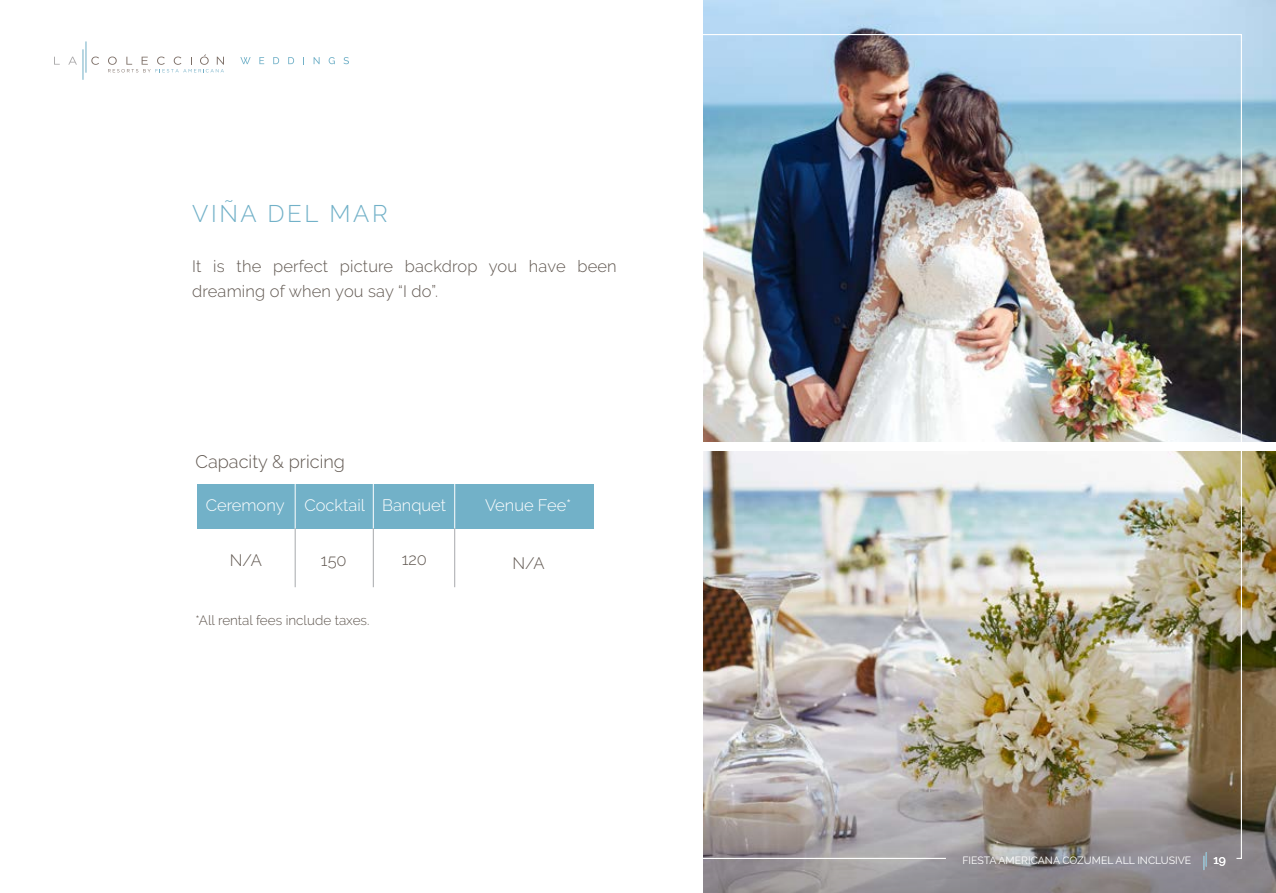
<style>
.page{position:relative;width:1276px;height:893px;background:#fff}
.page>*{position:absolute;margin:0;border:0;box-sizing:border-box;transform-origin:0 0}
.t1{font:300 24px "Raleway";letter-spacing:.11em;color:#72b1c8}
.t2{font:300 18.15px "Raleway";color:#615851}
.t3{font:300 16.5px/25.5px "Raleway";letter-spacing:.01em;color:#615851}
.t4{font:300 16.5px "Raleway";color:#fff}
.t5{font:300 13.5px "Raleway";color:#615851}
.t6{font:500 12px "Raleway";color:#fff}
.t7{font:10.5px "Raleway";color:#fff}
</style>
<div class="page">
<img style="left:1242px;top:451px;width:34px;height:324px">
<svg style="left:703px;top:0;width:573px;height:442px;background:#97acb9"></svg>
<svg style="left:703px;top:775px;width:573px;height:118px;background:#8c8789"></svg>
<svg style="left:1203px;top:859px;width:3px;height:11px"></svg>
<img style="left:54px;top:33px;width:1188px;height:826px">
<h1 class="t1" style="left:192px;top:200px;width:197px">VIÑA DEL MAR</h1>
<p class="t3" style="left:192px;top:253px;width:426px">It is the perfect picture backdrop you have been dreaming of when you say “I do”.</p>
<p class="t2" style="left:196px;top:451px;width:151px">Capacity &amp; pricing</p>
<p class="t4" style="left:206px;top:495px;width:80px">Ceremony</p>
<p class="t4" style="left:304px;top:495px;width:62px">Cocktail</p>
<p class="t4" style="left:382px;top:495px;width:65px">Banquet</p>
<p class="t4" style="left:485px;top:495px;width:88px">Venue Fee*</p>
<p class="t3" style="left:230px;top:548px;width:34px">N/A</p>
<p class="t3" style="left:321px;top:547px;width:27px">150</p>
<p class="t3" style="left:402px;top:547px;width:27px">120</p>
<p class="t5" style="left:196px;top:613px;width:175px">*All rental fees include taxes.</p>
<p class="t3" style="left:512px;top:550px;width:34px">N/A</p>
<p class="t7" style="left:962px;top:854px;width:230px">FIESTA AMERICANA COZUMEL ALL INCLUSIVE</p>
<p class="t6" style="left:1213px;top:852px;width:14px">19</p>
</div>
